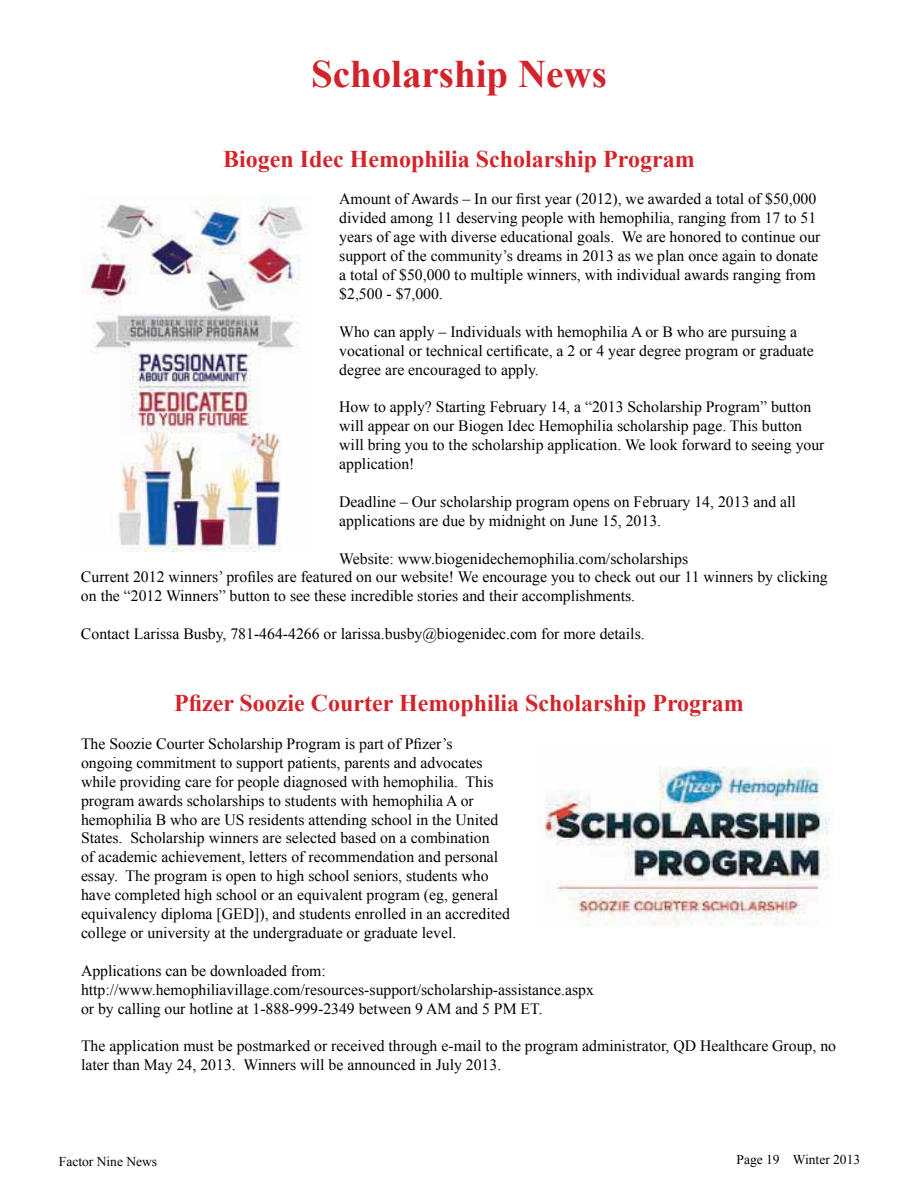
<style>
.page{position:relative;width:918px;height:1188px;background:#fff}
.page>*{position:absolute;margin:0;border:0;box-sizing:border-box;transform-origin:0 0}
.t1{font:700 39px "Times New Roman";color:#d2232a}
.t2{font:700 24px "Times New Roman";color:#d3242a}
.t3{font:15.75px/18.9px "Times New Roman";color:#000}
.t4{font:13.5px "Times New Roman";color:#000}
</style>
<div class="page">
<img style="left:82px;top:195px;width:225px;height:357px">
<img style="left:537px;top:766px;width:293px;height:160px">
<h1 class="t1" style="left:311px;top:47px;width:297px">Scholarship News</h1>
<h2 class="t2" style="left:223px;top:142px;width:473px">Biogen Idec Hemophilia Scholarship Program</h2>
<p class="t3" style="left:339px;top:189px;width:483px">Amount of Awards – In our first year (2012), we awarded a total of $50,000 divided among 11 deserving people with hemophilia, ranging from 17 to 51 years of age with diverse educational goals. We are honored to continue our support of the community’s dreams in 2013 as we plan once again to donate a total of $50,000 to multiple winners, with individual awards ranging from $2,500 - $7,000.</p>
<p class="t3" style="left:339px;top:322px;width:476px">Who can apply – Individuals with hemophilia A or B who are pursuing a vocational or technical certificate, a 2 or 4 year degree program or graduate degree are encouraged to apply.</p>
<p class="t3" style="left:339px;top:397px;width:487px">How to apply? Starting February 14, a “2013 Scholarship Program” button will appear on our Biogen Idec Hemophilia scholarship page. This button will bring you to the scholarship application. We look forward to seeing your application!</p>
<p class="t3" style="left:339px;top:492px;width:458px">Deadline – Our scholarship program opens on February 14, 2013 and all applications are due by midnight on June 15, 2013.</p>
<p class="t3" style="left:81px;top:549px;width:748px;text-indent:258px">Website: www.biogenidechemophilia.com/scholarships<br>Current 2012 winners’ profiles are featured on our website! We encourage you to check out our 11 winners by clicking on the “2012 Winners” button to see these incredible stories and their accomplishments.</p>
<p class="t3" style="left:81px;top:624px;width:565px">Contact Larissa Busby, 781-464-4266 or larissa.busby@biogenidec.com for more details.</p>
<h2 class="t2" style="left:174px;top:687px;width:571px">Pfizer Soozie Courter Hemophilia Scholarship Program</h2>
<p class="t3" style="left:81px;top:734px;width:431px">The Soozie Courter Scholarship Program is part of Pfizer’s<br>ongoing commitment to support patients, parents and advocates while providing care for people diagnosed with hemophilia. This program awards scholarships to students with hemophilia A or hemophilia B who are US residents attending school in the United States. Scholarship winners are selected based on a combination<br>of academic achievement, letters of recommendation and personal essay. The program is open to high school seniors, students who have completed high school or an equivalent program (eg, general equivalency diploma [GED]), and students enrolled in an accredited college or university at the undergraduate or graduate level.</p>
<p class="t3" style="left:81px;top:961px;width:514px">Applications can be downloaded from: http://www.hemophiliavillage.com/resources-support/scholarship-assistance.aspx or by calling our hotline at 1-888-999-2349 between 9 AM and 5 PM ET.</p>
<p class="t3" style="left:81px;top:1036px;width:757px">The application must be postmarked or received through e-mail to the program administrator, QD Healthcare Group, no later than May 24, 2013. Winners will be announced in July 2013.</p>
<p class="t4" style="left:59px;top:1152px;width:100px">Factor Nine News</p>
<p class="t4" style="left:737px;top:1150px;width:125px">Page 19 Winter 2013</p>
</div>
